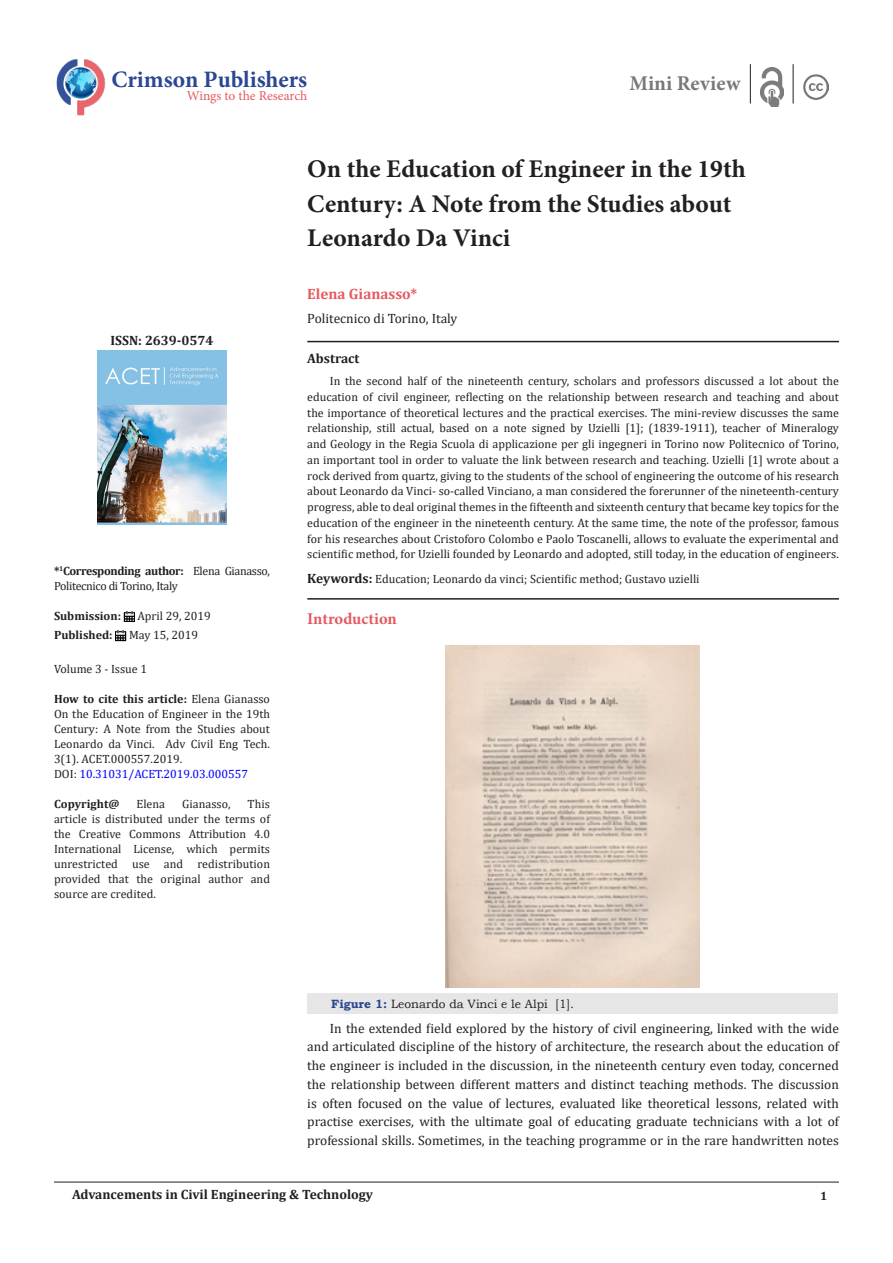
<style>
.page{position:relative;width:893px;height:1263px;background:#fff}
.page>*{position:absolute;margin:0;border:0;box-sizing:border-box;transform-origin:0 0}
.t1{font:700 25.5px/34.5px "Minion Pro";color:#231f20}
.t2{font:700 23.55px "Minion Pro";color:#2a4791}
.t3{font:700 21px "Minion Pro";letter-spacing:.005em;color:#76787b}
.List_Paragraph{font:700 16.5px "Minion Pro";letter-spacing:-.005em;color:#e65960}
.t4{font:700 15px "Cambria";color:#e65960}
.t5{font:13.5px/18.8px "Cambria";color:#231f20;text-align:justify}
.t6{font:700 13.5px "Cambria";color:#231f20}
.t7{font:13.5px "Minion Pro";color:#e65960}
.t8{font:12px/15.8px "Cambria";color:#231f20;text-align:justify}
.t9{font:12px/15px "Cambria";letter-spacing:-.03em;color:#231f20}
.t10{font:12px "Bookman Old Style";color:#231f20}
.t11{font:700 12px "Cambria";color:#231f20}
.t12{font:12px "Cambria";color:#00f}
.s1{font-weight:700}
.s2{color:#231f20}
.s3{font-weight:700;font-size:13.5px}
.s4{font-weight:700;color:#2a4791}
</style>
<div class="page">
<hr style="left:54px;top:1182px;width:785px;height:1px;background:#231f20">
<hr style="left:307px;top:341px;width:532px;height:1px;background:#231f20">
<div style="left:307px;top:993px;width:530px;height:21px;background:#e6e6e6"></div>
<img style="left:446px;top:646px;width:254px;height:341px">
<img style="left:56px;top:59px;width:50px;height:57px">
<hr style="left:750px;top:64px;width:1px;height:40px;background:#231f20">
<img style="left:760px;top:67px;width:23px;height:40px">
<hr style="left:793px;top:64px;width:1px;height:40px;background:#231f20">
<img style="left:803px;top:74px;width:26px;height:26px">
<svg style="left:124px;top:611px;width:11px;height:11px"></svg>
<svg style="left:115px;top:630px;width:11px;height:11px"></svg>
<img style="left:97px;top:351px;width:130px;height:173px">
<hr style="left:307px;top:598px;width:532px;height:2px;background:#231f20">
<p class="t2" style="left:111px;top:63px;width:197px">Crimson Publishers</p>
<p class="t7" style="left:187px;top:87px;width:122px">Wings to the Research</p>
<p class="t3" style="left:629px;top:69px;width:112px">Mini Review</p>
<p class="t1" style="left:307px;top:152px;width:440px">On the Education of Engineer in the 19th<br>Century: A Note from the Studies about<br>Leonardo Da Vinci</p>
<p class="t6" style="left:110px;top:331px;width:104px">ISSN: 2639-0574</p>
<p class="t9" style="left:54px;top:563px;width:217px"><span class="s1">*</span><sup>1</sup><span class="s1">Corresponding author:</span> Elena Gianasso,<br>Politecnico di Torino, Italy</p>
<p class="t11" style="left:54px;top:607px;width:69px">Submission:</p>
<p class="t8" style="left:137px;top:608px;width:75px">April 29, 2019</p>
<p class="t11" style="left:54px;top:627px;width:60px">Published:</p>
<p class="t8" style="left:129px;top:627px;width:71px">May 15, 2019</p>
<p class="t8" style="left:54px;top:661px;width:95px">Volume 3 - Issue 1</p>
<p class="t8" style="left:54px;top:691px;width:218px;line-height:15px"><span class="s1">How to cite this article:</span> Elena Gianasso On the Education of Engineer in the 19th Century: A Note from the Studies about Leonardo da Vinci. Adv Civil Eng Tech.<br>3(1). ACET.000557.2019.</p>
<p class="t12" style="left:54px;top:766px;width:196px"><span class="s2">DOI:</span> 10.31031/ACET.2019.03.000557</p>
<p class="t11" style="left:54px;top:795px;width:67px">Copyright@</p>
<p class="t8" style="left:136px;top:796px;width:30px">Elena</p>
<p class="t8" style="left:182px;top:796px;width:50px">Gianasso,</p>
<p class="t8" style="left:54px;top:796px;width:218px;line-height:15px;text-indent:194px">This article is distributed under the terms of the Creative Commons Attribution 4.0<br>International License, which permits unrestricted use and redistribution provided that the original author and source are credited.</p>
<p class="t4" style="left:307px;top:283px;width:112px">Elena Gianasso*</p>
<p class="t5" style="left:307px;top:309px;width:152px">Politecnico di Torino, Italy</p>
<p class="t6" style="left:307px;top:349px;width:54px">Abstract</p>
<p class="t8" style="left:307px;top:373px;width:533px;text-indent:22px">In the second half of the nineteenth century, scholars and professors discussed a lot about the education of civil engineer, reflecting on the relationship between research and teaching and about the importance of theoretical lectures and the practical exercises. The mini-review discusses the same relationship, still actual, based on a note signed by Uzielli [1]; (1839-1911), teacher of Mineralogy and Geology in the Regia Scuola di applicazione per gli ingegneri in Torino now Politecnico of Torino, an important tool in order to valuate the link between research and teaching. Uzielli [1] wrote about a rock derived from quartz, giving to the students of the school of engineering the outcome of his research about Leonardo da Vinci- so-called Vinciano, a man considered the forerunner of the nineteenth-century progress, able to deal original themes in the fifteenth and sixteenth century that became key topics for the education of the engineer in the nineteenth century. At the same time, the note of the professor, famous for his researches about Cristoforo Colombo e Paolo Toscanelli, allows to evaluate the experimental and scientific method, for Uzielli founded by Leonardo and adopted, still today, in the education of engineers.</p>
<p class="t8" style="left:307px;top:571px;width:394px"><span class="s3">Keywords:</span> Education; Leonardo da vinci; Scientific method; Gustavo uzielli</p>
<p class="List_Paragraph" style="left:307px;top:607px;width:91px">Introduction</p>
<p class="t10" style="left:331px;top:996px;width:244px"><span class="s4">Figure 1:</span> Leonardo da Vinci e le Alpi [1].</p>
<p class="t5" style="left:307px;top:1019px;width:533px;text-indent:22px">In the extended field explored by the history of civil engineering, linked with the wide and articulated discipline of the history of architecture, the research about the education of the engineer is included in the discussion, in the nineteenth century even today, concerned the relationship between different matters and distinct teaching methods. The discussion is often focused on the value of lectures, evaluated like theoretical lessons, related with practise exercises, with the ultimate goal of educating graduate technicians with a lot of professional skills. Sometimes, in the teaching programme or in the rare handwritten notes</p>
<p class="t6" style="left:72px;top:1185px;width:303px">Advancements in Civil Engineering &amp; Technology</p>
<p class="t11" style="left:820px;top:1187px;width:9px">1</p>
</div>
